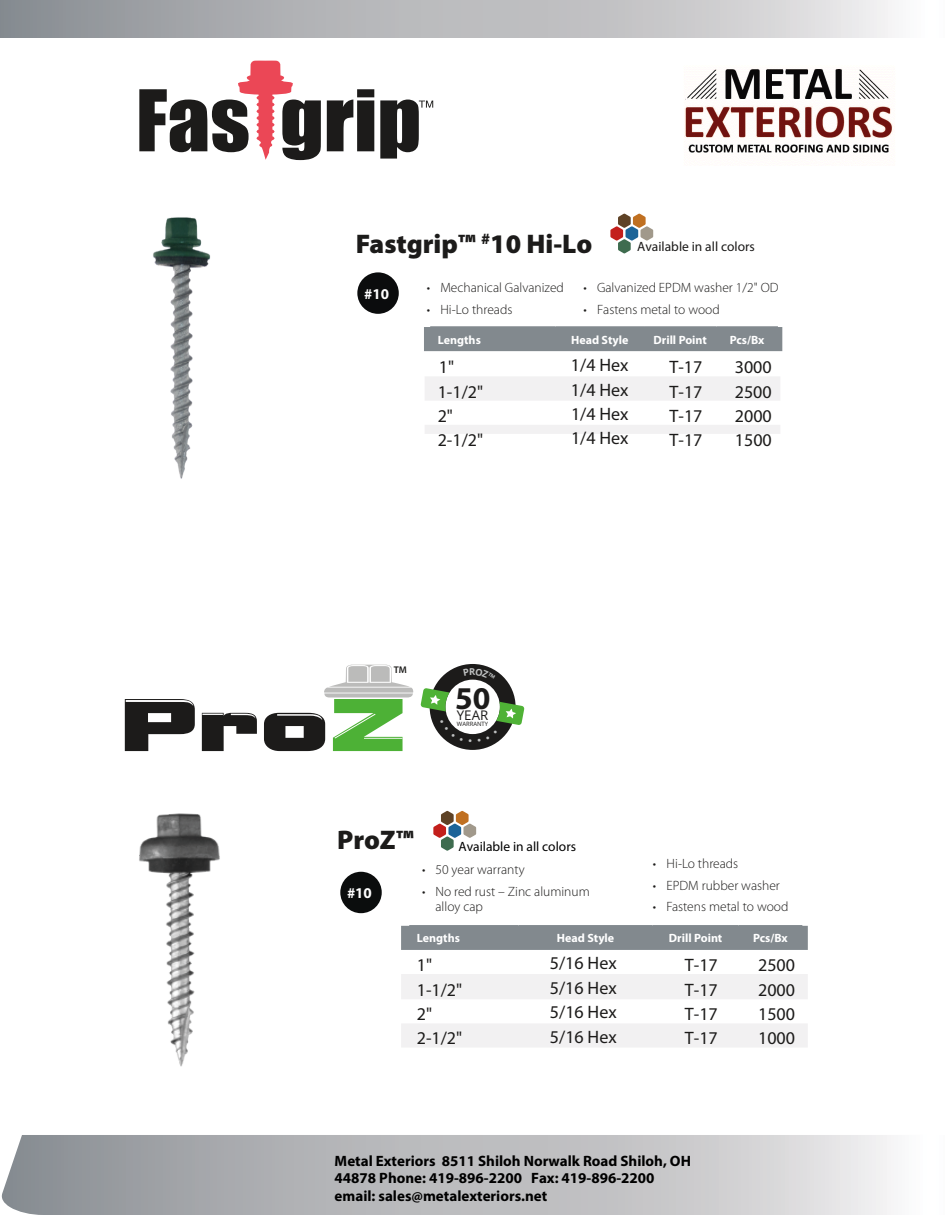
<style>
.page{position:relative;width:945px;height:1215px;background:#fff}
.page>*{position:absolute;margin:0;border:0;box-sizing:border-box;transform-origin:0 0}
.t1{font:700 31.8px "Myriad Pro";color:#1c1b1a}
.product_name_-_large{font:900 27px "Myriad Pro";color:#1c1b1a}
.table_text{font:18px "Myriad Pro";color:#1c1b1a}
.t2{font:700 15px/17.7px "Myriad Pro";color:#000}
.circle_text{font:700 15px "Myriad Pro";color:#fff}
.t3{font:300 13.5px/15px "Myriad Pro";color:#1c1b1a}
.t4{font:13.5px/16.2px "Myriad Pro";color:#000}
.t5{font:13.5px "Myriad Pro";color:#1b1a19}
.t6{font:13.2px "Open Sans";color:#1c1b1a}
.teable_header_text{font:700 12px "Myriad Pro";color:#fff}
.t7{font:600 9.75px "Myriad Pro";color:#1c1b1a}
.t8{font:5.85px "Open Sans";color:#1c1b1a}
.s1{color:#fff}
</style>
<div class="page">
<svg style="left:1px;top:1135px;width:890px;height:80px;background:#babbbe"></svg>
<svg style="left:327px;top:89px;width:47px;height:62px"></svg>
<svg style="left:139px;top:61px;width:182px;height:99px"></svg>
<svg style="left:380px;top:100px;width:53px;height:59px"></svg>
<div style="left:424px;top:327px;width:358px;height:24px;background:#82898e"></div>
<svg style="left:425px;top:377px;width:355px;height:57px"></svg>
<hr style="left:430px;top:326px;width:125px;height:2px;background:#82898e">
<hr style="left:555px;top:326px;width:89px;height:2px;background:#82898e">
<hr style="left:644px;top:326px;width:72px;height:2px;background:#82898e">
<hr style="left:716px;top:326px;width:62px;height:2px;background:#82898e">
<div style="left:357px;top:272px;width:42px;height:42px;background:#0b0c0d;border-radius:50%"></div>
<img style="left:153px;top:217px;width:58px;height:262px">
<svg style="left:610px;top:214px;width:43px;height:40px"></svg>
<svg style="left:0;top:0;width:892px;height:37px;background:#b9babd"></svg>
<svg style="left:202px;top:713px;width:55px;height:38px"></svg>
<svg style="left:125px;top:699px;width:70px;height:52px"></svg>
<svg style="left:264px;top:665px;width:149px;height:86px"></svg>
<img style="left:139px;top:813px;width:81px;height:254px">
<svg style="left:433px;top:811px;width:43px;height:40px"></svg>
<div style="left:401px;top:926px;width:407px;height:24px;background:#82898e"></div>
<svg style="left:401px;top:974px;width:407px;height:73px"></svg>
<hr style="left:409px;top:925px;width:110px;height:2px;background:#82898e">
<hr style="left:519px;top:925px;width:134px;height:2px;background:#82898e">
<hr style="left:653px;top:925px;width:86px;height:2px;background:#82898e">
<hr style="left:739px;top:925px;width:63px;height:2px;background:#82898e">
<div style="left:340px;top:872px;width:42px;height:41px;background:#0b0d0d;border-radius:50%"></div>
<img style="left:684px;top:68px;width:209px;height:85px">
<svg style="left:421px;top:664px;width:103px;height:86px"></svg>
<p class="product_name_-_large" style="left:356px;top:229px;width:238px">Fastgrip™ <sup>#</sup>10 Hi-Lo</p>
<p class="t5" style="left:637px;top:239px;width:119px">Available in all colors</p>
<p class="circle_text" style="left:364px;top:285px;width:26px">#10</p>
<p class="t3" style="left:427px;top:280px;width:138px">• Mechanical Galvanized</p>
<p class="t3" style="left:427px;top:302px;width:87px">• Hi-Lo threads</p>
<p class="t3" style="left:584px;top:280px;width:197px">• Galvanized EPDM washer 1/2" OD</p>
<p class="t3" style="left:584px;top:302px;width:138px">• Fastens metal to wood</p>
<p class="teable_header_text" style="left:438px;top:332px;width:45px">Lengths</p>
<p class="teable_header_text" style="left:571px;top:333px;width:59px">Head Style</p>
<p class="teable_header_text" style="left:653px;top:333px;width:55px">Drill Point</p>
<p class="teable_header_text" style="left:730px;top:333px;width:36px">Pcs/Bx</p>
<p class="table_text" style="left:439px;top:357px;width:17px">1"</p>
<p class="table_text" style="left:571px;top:355px;width:59px">1/4 Hex</p>
<p class="table_text" style="left:670px;top:357px;width:34px">T-17</p>
<p class="table_text" style="left:735px;top:357px;width:38px">3000</p>
<p class="table_text" style="left:438px;top:382px;width:47px">1-1/2"</p>
<p class="table_text" style="left:571px;top:380px;width:59px">1/4 Hex</p>
<p class="table_text" style="left:670px;top:382px;width:34px">T-17</p>
<p class="table_text" style="left:735px;top:382px;width:38px">2500</p>
<p class="table_text" style="left:438px;top:406px;width:17px">2"</p>
<p class="table_text" style="left:571px;top:404px;width:59px">1/4 Hex</p>
<p class="table_text" style="left:670px;top:406px;width:34px">T-17</p>
<p class="table_text" style="left:735px;top:406px;width:38px">2000</p>
<p class="table_text" style="left:438px;top:430px;width:47px">2-1/2"</p>
<p class="table_text" style="left:571px;top:428px;width:59px">1/4 Hex</p>
<p class="table_text" style="left:670px;top:430px;width:34px">T-17</p>
<p class="table_text" style="left:735px;top:430px;width:38px">1500</p>
<p class="t7" style="left:394px;top:664px;width:15px">TM</p>
<h1 class="t1" style="left:455px;top:677px;width:37px">50</h1>
<p class="t6" style="left:457px;top:706px;width:33px">YEAR</p>
<p class="t8" style="left:457px;top:720px;width:33px">WARRANTY</p>
<h2 class="product_name_-_large" style="left:337px;top:825px;width:78px">ProZ™</h2>
<p class="circle_text" style="left:347px;top:885px;width:26px">#10</p>
<p class="t4" style="left:458px;top:838px;width:146px">Available in all colors<span class="s1">in all colors</span></p>
<p class="t3" style="left:422px;top:863px;width:104px">• 50 year warranty</p>
<p class="t3" style="left:436px;top:884px;width:156px;text-indent:-14px">• No red rust – Zinc aluminum alloy cap</p>
<p class="t3" style="left:653px;top:856px;width:87px">• Hi-Lo threads</p>
<p class="t3" style="left:653px;top:878px;width:128px">• EPDM rubber washer</p>
<p class="t3" style="left:653px;top:900px;width:137px">• Fastens metal to wood</p>
<p class="teable_header_text" style="left:417px;top:931px;width:45px">Lengths</p>
<p class="teable_header_text" style="left:557px;top:932px;width:59px">Head Style</p>
<p class="teable_header_text" style="left:669px;top:932px;width:55px">Drill Point</p>
<p class="teable_header_text" style="left:753px;top:932px;width:36px">Pcs/Bx</p>
<h3 class="table_text" style="left:417px;top:955px;width:17px">1"</h3>
<h3 class="table_text" style="left:550px;top:953px;width:68px">5/16 Hex</h3>
<h3 class="table_text" style="left:685px;top:955px;width:34px">T-17</h3>
<h3 class="table_text" style="left:758px;top:955px;width:38px">2500</h3>
<h3 class="table_text" style="left:417px;top:980px;width:47px">1-1/2"</h3>
<h3 class="table_text" style="left:550px;top:978px;width:68px">5/16 Hex</h3>
<h3 class="table_text" style="left:685px;top:980px;width:34px">T-17</h3>
<h3 class="table_text" style="left:758px;top:980px;width:38px">2000</h3>
<h3 class="table_text" style="left:417px;top:1005px;width:17px">2"</h3>
<h3 class="table_text" style="left:550px;top:1003px;width:68px">5/16 Hex</h3>
<h3 class="table_text" style="left:685px;top:1005px;width:34px">T-17</h3>
<h3 class="table_text" style="left:758px;top:1005px;width:38px">1500</h3>
<h3 class="table_text" style="left:417px;top:1029px;width:47px">2-1/2"</h3>
<h3 class="table_text" style="left:550px;top:1027px;width:68px">5/16 Hex</h3>
<h3 class="table_text" style="left:685px;top:1029px;width:34px">T-17</h3>
<h3 class="table_text" style="left:758px;top:1029px;width:38px">1000</h3>
<p class="t2" style="left:335px;top:1151px;width:358px">Metal Exteriors 8511 Shiloh Norwalk Road Shiloh, OH<br>44878 Phone: 419-896-2200 Fax: 419-896-2200 email: sales@metalexteriors.net</p>
</div>
